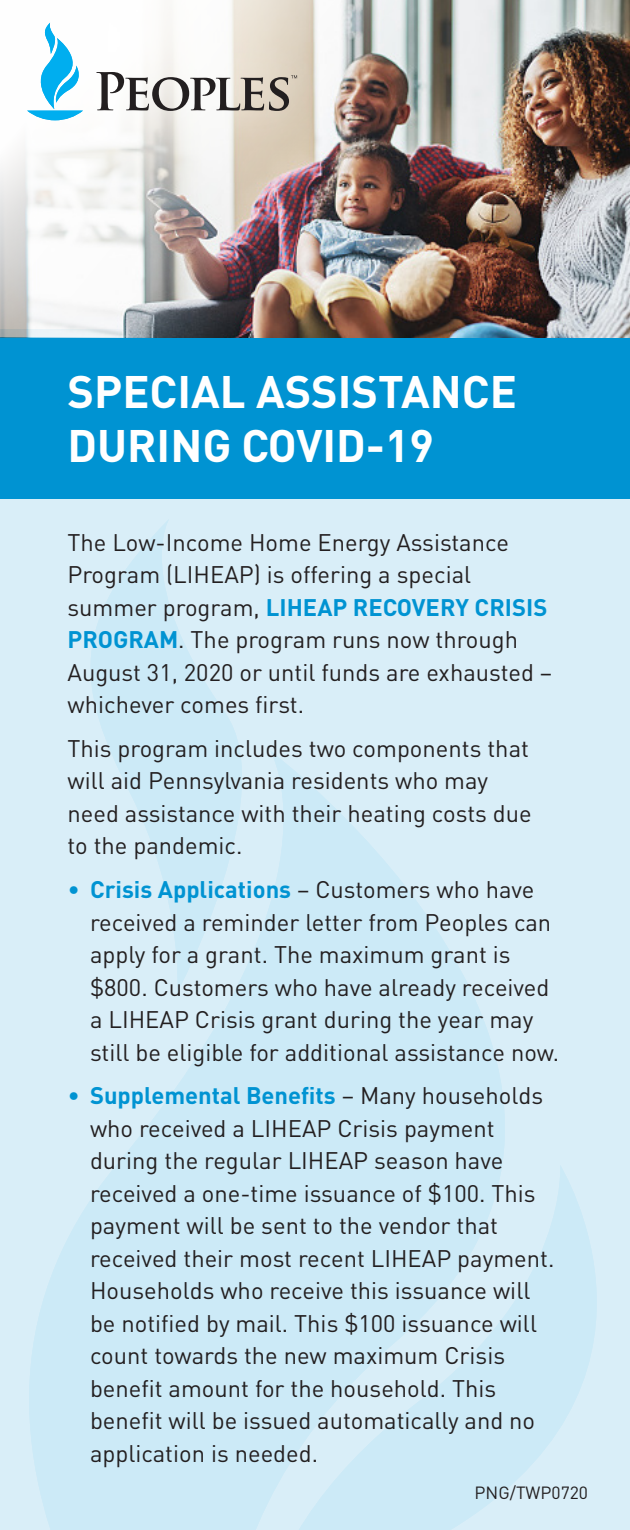
<style>
.page{position:relative;width:630px;height:1530px;background:#fff}
.page>*{position:absolute;margin:0;border:0;box-sizing:border-box;transform-origin:0 0}
.t1{font:700 45px/54px "DIN Pro";color:#fff}
.t2{font:23.75px/32.5px "DIN Pro";color:#231f20}
.t3{font:17.5px "DIN Pro";color:#231f20}
.s1{font-weight:700;color:#0093d2}
.s2{color:#0093d2}
</style>
<div class="page">
<div style="left:0;top:329px;width:630px;height:1201px;background:#d9eef8"></div>
<svg style="left:29px;top:761px;width:476px;height:769px;fill:#cceaf7"></svg>
<svg style="left:211px;top:1165px;width:386px;height:365px;fill:#cceaf7"></svg>
<svg style="left:66px;top:521px;width:216px;height:471px"></svg>
<div style="left:0;top:338px;width:630px;height:161px;background:#0093d2"></div>
<img style="left:0;top:0;width:630px;height:338px">
<div style="left:0;top:0;width:334px;height:166px;background:#fff;opacity:.75"></div>
<svg style="left:27px;top:22px;width:59px;height:98px"></svg>
<svg style="left:96px;top:72px;width:201px;height:39px"></svg>
<p class="t1" style="left:68px;top:363px;width:451px">SPECIAL ASSISTANCE<br>DURING COVID-19</p>
<p class="t2" style="left:68px;top:525px;width:486px">The Low-Income Home Energy Assistance Program (LIHEAP) is offering a special summer program, <span class="s1">LIHEAP RECOVERY CRISIS PROGRAM</span>. The program runs now through August 31, 2020 or until funds are exhausted – whichever comes first.</p>
<p class="t2" style="left:68px;top:731px;width:466px">This program includes two components that will aid Pennsylvania residents who may need assistance with their heating costs due to the pandemic.</p>
<p class="t2" style="left:90px;top:872px;width:471px;text-indent:-22px"><span class="s2">•</span> <span class="s1">Crisis Applications</span> – Customers who have received a reminder letter from Peoples can apply for a grant. The maximum grant is $800. Customers who have already received a LIHEAP Crisis grant during the year may still be eligible for additional assistance now.</p>
<p class="t2" style="left:90px;top:1079px;width:466px;text-indent:-22px"><span class="s2">•</span> <span class="s1">Supplemental Benefits</span> – Many households who received a LIHEAP Crisis payment during the regular LIHEAP season have received a one-time issuance of $100. This payment will be sent to the vendor that received their most recent LIHEAP payment.<br>Households who receive this issuance will be notified by mail. This $100 issuance will count towards the new maximum Crisis benefit amount for the household. This benefit will be issued automatically and no application is needed.</p>
<p class="t3" style="left:475px;top:1480px;width:115px">PNG/TWP0720</p>
</div>
